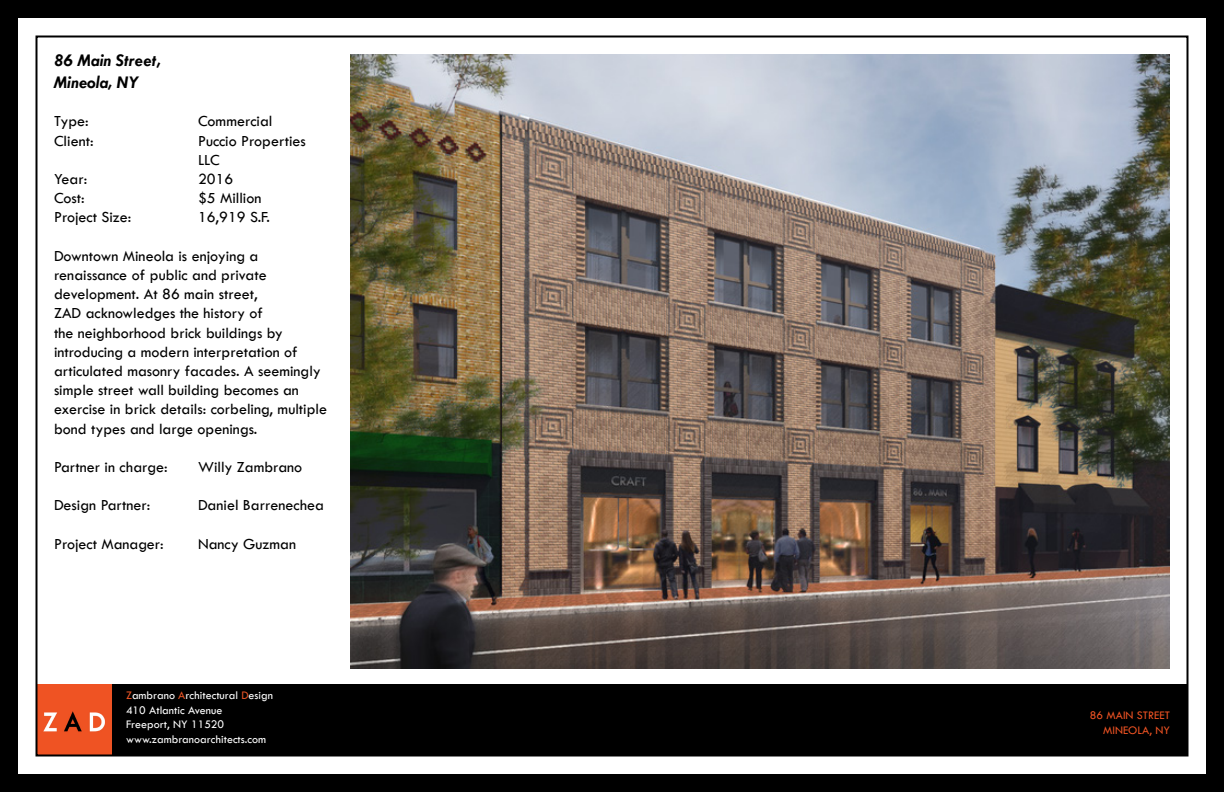
<style>
.page{position:relative;width:1224px;height:792px;background:#fff}
.page>*{position:absolute;margin:0;border:0;box-sizing:border-box;transform-origin:0 0}
.t1{font:italic 700 18px/21.6px "Tw Cen";color:#000}
.t2{font:16px/19.2px "Tw Cen";color:#000}
.t3{font:12px/14.4px "Tw Cen";color:#fff}
.t4{font:12px/14.4px "Tw Cen";color:#ef5323;text-align:right}
.s1{color:#ee5525}
</style>
<div class="page">
<div style="left:108px;top:684px;width:1080px;height:72px;background:#000"></div>
<img style="left:39px;top:684px;width:73px;height:69px">
<div style="left:0;top:0;width:18px;height:792px;background:#000"></div>
<div style="left:1206px;top:0;width:18px;height:792px;background:#000"></div>
<div style="left:0;top:0;width:1224px;height:18px;background:#000"></div>
<div style="left:0;top:774px;width:1224px;height:18px;background:#000"></div>
<img style="left:350px;top:54px;width:820px;height:614px">
<p class="t1" style="left:54px;top:49px;width:108px">86 Main Street,<br>Mineola, NY</p>
<p class="t2" style="left:54px;top:112px;width:36px">Type:</p>
<p class="t2" style="left:198px;top:112px;width:76px">Commercial</p>
<p class="t2" style="left:54px;top:131px;width:41px">Client:</p>
<p class="t2" style="left:198px;top:131px;width:109px">Puccio Properties<br>LLC</p>
<p class="t2" style="left:54px;top:169px;width:35px">Year:</p>
<p class="t2" style="left:198px;top:169px;width:37px">2016</p>
<p class="t2" style="left:54px;top:189px;width:32px">Cost:</p>
<p class="t2" style="left:198px;top:189px;width:65px">$5 Million</p>
<p class="t2" style="left:54px;top:208px;width:79px">Project Size:</p>
<p class="t2" style="left:198px;top:208px;width:74px">16,919 S.F.</p>
<p class="t2" style="left:54px;top:246px;width:275px">Downtown Mineola is enjoying a renaissance of public and private development. At 86 main street,<br>ZAD acknowledges the history of<br>the neighborhood brick buildings by introducing a modern interpretation of articulated masonry facades. A seemingly simple street wall building becomes an exercise in brick details: corbeling, multiple bond types and large openings.</p>
<p class="t2" style="left:54px;top:457px;width:115px">Partner in charge:</p>
<p class="t2" style="left:198px;top:457px;width:106px">Willy Zambrano</p>
<p class="t2" style="left:54px;top:496px;width:98px">Design Partner:</p>
<p class="t2" style="left:198px;top:496px;width:128px">Daniel Barrenechea</p>
<p class="t2" style="left:54px;top:534px;width:111px">Project Manager:</p>
<p class="t2" style="left:198px;top:534px;width:100px">Nancy Guzman</p>
<p class="t3" style="left:126px;top:688px;width:149px"><span class="s1">Z</span>ambrano <span class="s1">A</span>rchitectural <span class="s1">D</span>esign<br>410 Atlantic Avenue<br>Freeport, NY 11520 www.zambranoarchitects.com</p>
<p class="t4" style="left:1090px;top:708px;width:82px">86 MAIN STREET<br>MINEOLA, NY</p>
</div>
